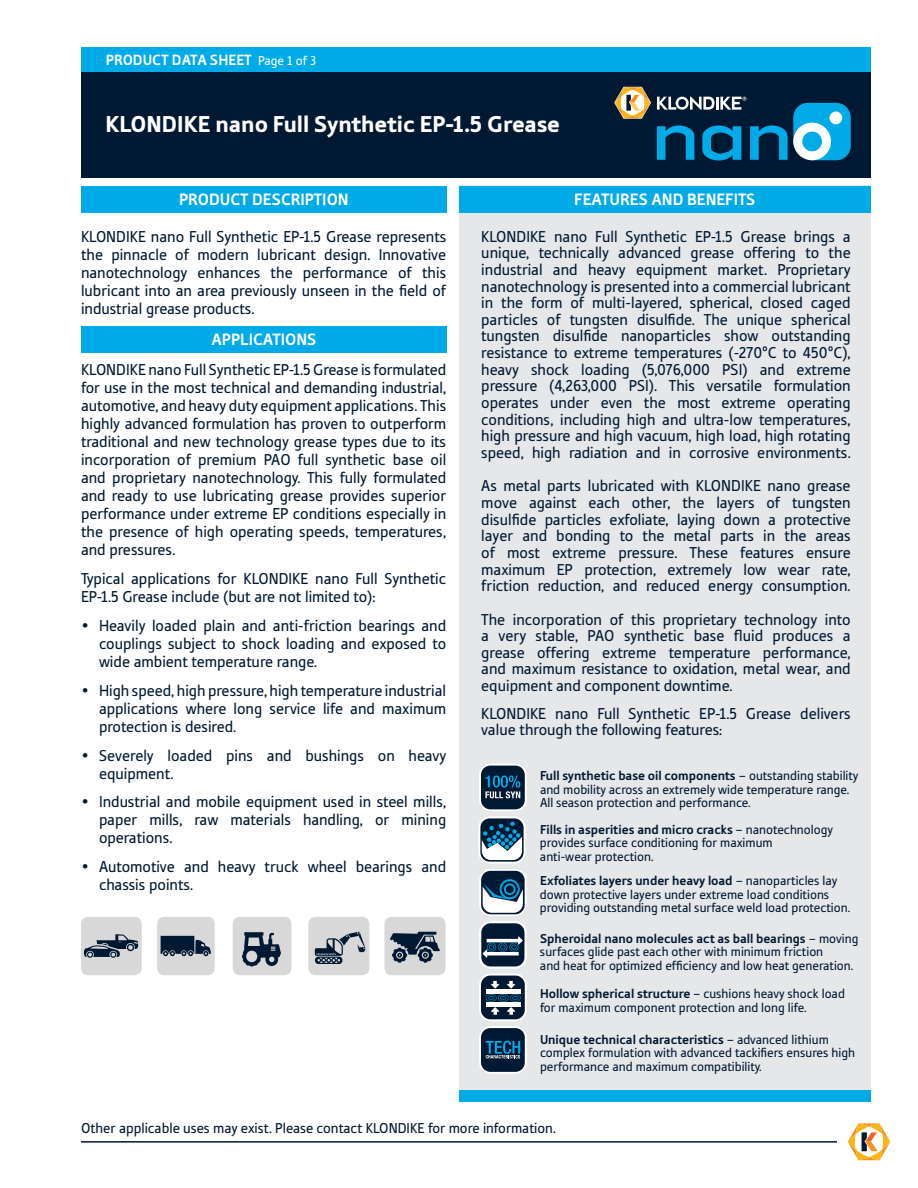
<style>
.page{position:relative;width:918px;height:1188px;background:#fff}
.page>*{position:absolute;margin:0;border:0;box-sizing:border-box;transform-origin:0 0}
.t1{font:900 24px "Tabula ITC Std";color:#fff}
.t2{font:700 17.25px "Tabula ITC Std";color:#fff}
.t3{font:16.5px/16.6px "Tabula ITC Std";color:#001932;text-align:justify}
.t4{font:700 15.6px "Tabula ITC Std";color:#fff}
.t5{font:15px "Tabula ITC Std";color:#001932}
.t6{font:13.5px/13.5px "Tabula ITC Std";color:#001932}
.s1{font-weight:400;font-size:13.5px}
.s2{font-weight:700}
</style>
<div class="page">
<div style="left:81px;top:70px;width:790px;height:108px;background:#001932"></div>
<div style="left:81px;top:47px;width:790px;height:24px;background:#00abe7"></div>
<hr style="left:81px;top:1141px;width:756px;height:2px;background:#001932">
<svg style="left:847px;top:1123px;width:44px;height:38px"></svg>
<div style="left:459px;top:186px;width:412px;height:907px;background:#e6e7e9"></div>
<div style="left:459px;top:186px;width:412px;height:27px;background:#00abe7"></div>
<div style="left:81px;top:186px;width:366px;height:27px;background:#00abe7"></div>
<div style="left:81px;top:326px;width:366px;height:27px;background:#00abe7"></div>
<div style="left:81px;top:917px;width:61px;height:58px;background:#d8d8d8;border-radius:7px"></div>
<svg style="left:84px;top:934px;width:54px;height:24px"></svg>
<div style="left:157px;top:917px;width:58px;height:58px;background:#d8d8d8;border-radius:7px"></div>
<svg style="left:161px;top:936px;width:50px;height:20px"></svg>
<div style="left:308px;top:917px;width:61px;height:58px;background:#d8d8d8;border-radius:7px"></div>
<svg style="left:315px;top:932px;width:50px;height:32px"></svg>
<div style="left:233px;top:917px;width:58px;height:58px;background:#d8d8d8;border-radius:7px"></div>
<svg style="left:242px;top:932px;width:39px;height:34px"></svg>
<div style="left:384px;top:917px;width:62px;height:58px;background:#d8d8d8;border-radius:7px"></div>
<svg style="left:390px;top:932px;width:50px;height:31px"></svg>
<div style="left:459px;top:1090px;width:412px;height:12px;background:#00abe7"></div>
<svg style="left:657px;top:97px;width:194px;height:64px"></svg>
<svg style="left:614px;top:87px;width:37px;height:32px"></svg>
<svg style="left:479px;top:817px;width:46px;height:46px"></svg>
<div style="left:478px;top:816px;width:48px;height:48px;border:2px solid #fff;border-radius:10px"></div>
<svg style="left:482px;top:822px;width:40px;height:38px;background:#5d899f"></svg>
<div style="left:480px;top:870px;width:46px;height:45px;background:#001932;border-radius:10px"></div>
<div style="left:479px;top:869px;width:48px;height:47px;border:2px solid #fff;border-radius:10px"></div>
<svg style="left:483px;top:879px;width:40px;height:34px"></svg>
<div style="left:480px;top:922px;width:46px;height:46px;background:#001932;border-radius:10px"></div>
<div style="left:479px;top:921px;width:48px;height:48px;border:2px solid #fff;border-radius:10px"></div>
<svg style="left:483px;top:936px;width:40px;height:22px"></svg>
<div style="left:480px;top:975px;width:46px;height:45px;background:#001932;border-radius:10px"></div>
<div style="left:479px;top:974px;width:48px;height:47px;border:2px solid #fff;border-radius:10px"></div>
<hr style="left:486px;top:989px;width:35px;height:4px;background:#fff">
<svg style="left:491px;top:981px;width:8px;height:7px"></svg>
<svg style="left:507px;top:981px;width:8px;height:7px"></svg>
<svg style="left:486px;top:994px;width:35px;height:21px"></svg>
<div style="left:480px;top:1027px;width:46px;height:46px;background:#001932;border-radius:10px"></div>
<div style="left:479px;top:1026px;width:48px;height:48px;border:2px solid #fff;border-radius:10px"></div>
<svg style="left:486px;top:1041px;width:34px;height:17px"></svg>
<div style="left:480px;top:765px;width:46px;height:45px;background:#001932;border-radius:10px"></div>
<div style="left:479px;top:764px;width:48px;height:47px;border:2px solid #fff;border-radius:10px"></div>
<svg style="left:485px;top:776px;width:35px;height:22px"></svg>
<p class="t4" style="left:106px;top:51px;width:212px">PRODUCT DATA SHEET <span class="s1">Page 1 of 3</span></p>
<p class="t1" style="left:105px;top:110px;width:456px">KLONDIKE nano Full Synthetic EP-1.5 Grease</p>
<p class="t2" style="left:179px;top:189px;width:171px">PRODUCT DESCRIPTION</p>
<p class="t2" style="left:574px;top:189px;width:183px">FEATURES AND BENEFITS</p>
<p class="t3" style="left:81px;top:227px;width:367px;line-height:18px">KLONDIKE nano Full Synthetic EP-1.5 Grease represents the pinnacle of modern lubricant design. Innovative nanotechnology enhances the performance of this lubricant into an area previously unseen in the field of industrial grease products.</p>
<p class="t2" style="left:211px;top:329px;width:106px">APPLICATIONS</p>
<p class="t3" style="left:81px;top:361px;width:367px;line-height:18px">KLONDIKE nano Full Synthetic EP-1.5 Grease is formulated for use in the most technical and demanding industrial, automotive, and heavy duty equipment applications. This highly advanced formulation has proven to outperform traditional and new technology grease types due to its incorporation of premium PAO full synthetic base oil and proprietary nanotechnology. This fully formulated and ready to use lubricating grease provides superior performance under extreme EP conditions especially in the presence of high operating speeds, temperatures, and pressures.</p>
<p class="t3" style="left:81px;top:570px;width:367px;line-height:18px">Typical applications for KLONDIKE nano Full Synthetic<br>EP-1.5 Grease include (but are not limited to):</p>
<p class="t3" style="left:99px;top:616px;width:349px;line-height:18px;text-indent:-18px">• Heavily loaded plain and anti-friction bearings and couplings subject to shock loading and exposed to wide ambient temperature range.</p>
<p class="t3" style="left:99px;top:681px;width:349px;line-height:18px;text-indent:-18px">• High speed, high pressure, high temperature industrial applications where long service life and maximum protection is desired.</p>
<p class="t3" style="left:99px;top:746px;width:349px;line-height:18px;text-indent:-18px">• Severely loaded pins and bushings on heavy equipment.</p>
<p class="t3" style="left:99px;top:793px;width:349px;line-height:18px;text-indent:-18px">• Industrial and mobile equipment used in steel mills, paper mills, raw materials handling, or mining operations.</p>
<p class="t3" style="left:99px;top:858px;width:349px;line-height:18px;text-indent:-18px">• Automotive and heavy truck wheel bearings and chassis points.</p>
<p class="t3" style="left:481px;top:228px;width:371px">KLONDIKE nano Full Synthetic EP-1.5 Grease brings a unique, technically advanced grease offering to the industrial and heavy equipment market. Proprietary nanotechnology is presented into a commercial lubricant in the form of multi-layered, spherical, closed caged particles of tungsten disulfide. The unique spherical tungsten disulfide nanoparticles show outstanding resistance to extreme temperatures (-270°C to 450°C), heavy shock loading (5,076,000 PSI) and extreme pressure (4,263,000 PSI). This versatile formulation operates under even the most extreme operating conditions, including high and ultra-low temperatures, high pressure and high vacuum, high load, high rotating speed, high radiation and in corrosive environments.</p>
<p class="t3" style="left:481px;top:477px;width:371px">As metal parts lubricated with KLONDIKE nano grease move against each other, the layers of tungsten disulfide particles exfoliate, laying down a protective layer and bonding to the metal parts in the areas of most extreme pressure. These features ensure maximum EP protection, extremely low wear rate, friction reduction, and reduced energy consumption.</p>
<p class="t3" style="left:481px;top:611px;width:371px">The incorporation of this proprietary technology into a very stable, PAO synthetic base fluid produces a grease offering extreme temperature performance, and maximum resistance to oxidation, metal wear, and equipment and component downtime.</p>
<p class="t3" style="left:481px;top:705px;width:371px">KLONDIKE nano Full Synthetic EP-1.5 Grease delivers value through the following features:</p>
<p class="t6" style="left:540px;top:769px;width:320px"><span class="s2">Full synthetic base oil components</span> – outstanding stability and mobility across an extremely wide temperature range.<br>All season protection and performance.</p>
<p class="t6" style="left:540px;top:822px;width:295px"><span class="s2">Fills in asperities and micro cracks</span> – nanotechnology provides surface conditioning for maximum<br>anti-wear protection.</p>
<p class="t6" style="left:540px;top:874px;width:312px"><span class="s2">Exfoliates layers under heavy load</span> – nanoparticles lay down protective layers under extreme load conditions providing outstanding metal surface weld load protection.</p>
<p class="t6" style="left:540px;top:932px;width:320px"><span class="s2">Spheroidal nano molecules act as ball bearings</span> – moving surfaces glide past each other with minimum friction<br>and heat for optimized efficiency and low heat generation.</p>
<p class="t6" style="left:540px;top:987px;width:306px"><span class="s2">Hollow spherical structure</span> – cushions heavy shock load for maximum component protection and long life.</p>
<p class="t6" style="left:540px;top:1032px;width:317px"><span class="s2">Unique technical characteristics</span> – advanced lithium complex formulation with advanced tackifiers ensures high performance and maximum compatibility.</p>
<p class="t5" style="left:81px;top:1119px;width:476px">Other applicable uses may exist. Please contact KLONDIKE for more information.</p>
</div>
